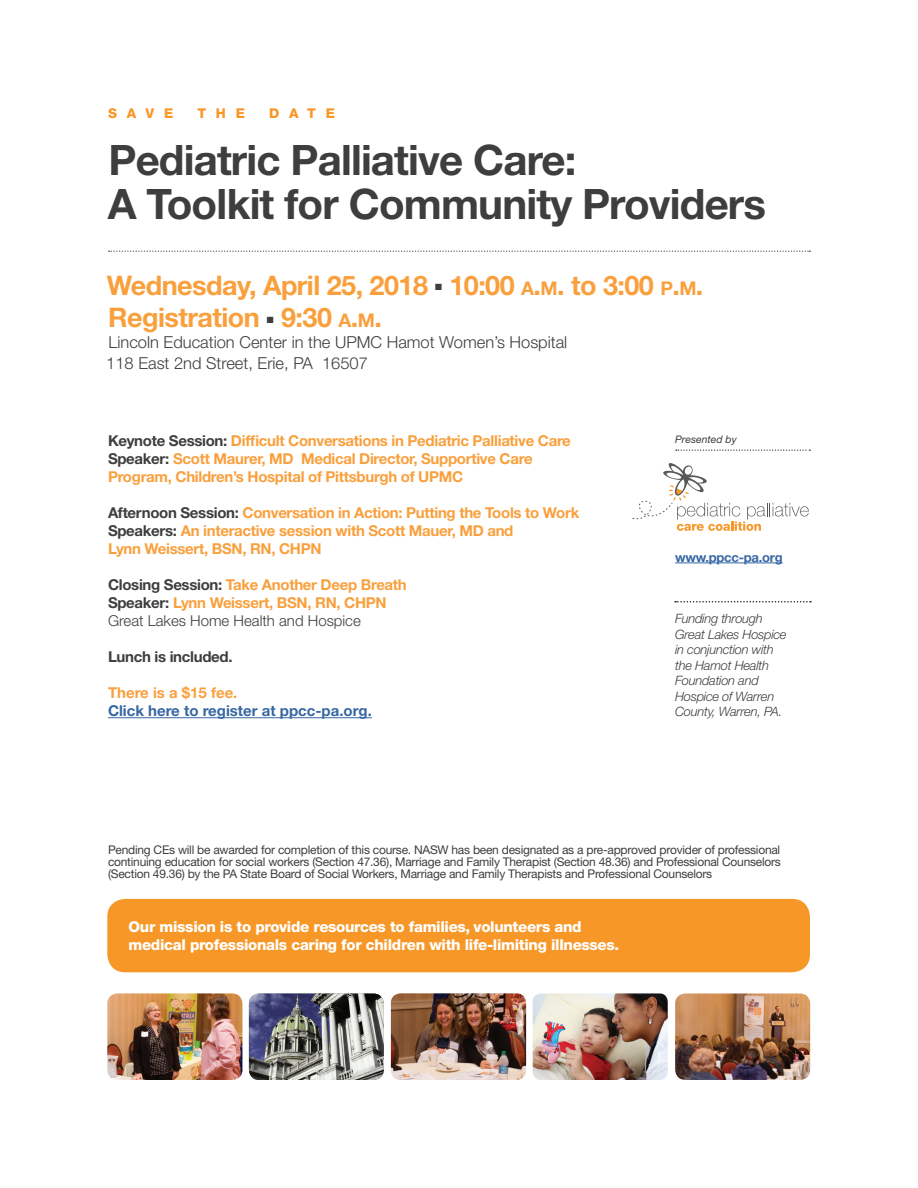
<style>
.page{position:relative;width:918px;height:1188px;background:#fff}
.page>*{position:absolute;margin:0;border:0;box-sizing:border-box;transform-origin:0 0}
.t1{font:700 42px/43.5px "Helvetica Neue";letter-spacing:-.02em;color:#3e3e3f}
.t2{font:700 27px/32.4px "Helvetica Neue";letter-spacing:-.02em;color:#f9a03d}
.t3{font:300 16.5px/21px "Helvetica Neue";color:#3e3e3f}
.t4{font:700 15px/18px "Helvetica Neue";letter-spacing:-.02em;color:#f9a03d}
.t5{font:800 15px/18px "Helvetica Neue";letter-spacing:-.02em;color:#fff}
.t6{font:700 15px "Helvetica Neue";color:#3667a4}
.t7{font:700 15px "Helvetica Neue";letter-spacing:-.02em;color:#3e3e3f}
.t8{font:700 15px "Helvetica Neue";color:#f9a03d}
.t9{font:800 13.5px "Helvetica Neue";letter-spacing:.73em;color:#f79727}
.t10{font:700 13.05px "Helvetica Neue";letter-spacing:-.02em;color:#3667a4}
.t11{font:italic 300 12.9px/15.5px "Helvetica Neue";letter-spacing:-.02em;color:#3e3e3f}
.t12{font:12px/12px "Helvetica Neue";letter-spacing:-.02em;color:#3e3e3f;text-align:justify}
.t13{font:italic 10.5px "Helvetica Neue";color:#3e3e3f}
.s1{font-size:18.9px}
.s2{font-style:inherit}
.s3{color:#3e3e3f}
.s4{font-weight:300;color:#3e3e3f}
</style>
<div class="page">
<div style="left:107px;top:899px;width:703px;height:73px;background:#f79727;border-radius:18px"></div>
<svg style="left:109px;top:251px;width:701px;height:1px"></svg>
<img style="left:107px;top:993px;width:135px;height:87px">
<img style="left:675px;top:993px;width:135px;height:87px">
<img style="left:249px;top:994px;width:135px;height:86px">
<img style="left:533px;top:993px;width:135px;height:87px">
<img style="left:391px;top:993px;width:135px;height:87px">
<svg style="left:632px;top:463px;width:177px;height:68px"></svg>
<svg style="left:676px;top:450px;width:134px;height:1px"></svg>
<hr style="left:675px;top:563px;width:108px;height:1px;background:#3667a4">
<hr style="left:108px;top:717px;width:264px;height:1px;background:#3667a4">
<svg style="left:675px;top:601px;width:136px;height:2px"></svg>
<p class="t9" style="left:108px;top:106px;width:67px">SAVE</p>
<p class="t9" style="left:197px;top:106px;width:49px">THE</p>
<p class="t9" style="left:269px;top:106px;width:68px">DATE</p>
<h1 class="t1" style="left:108px;top:138px;width:660px">Pediatric Palliative Care:<br>A Toolkit for Community Providers</h1>
<h2 class="t2" style="left:107px;top:268px;width:598px">Wednesday, April 25, 2018 <sup>■</sup> 10:00 <span class="s1">A</span><span class="s2">.</span><span class="s1">M</span><span class="s2">.</span> to 3:00 <span class="s1">P</span><span class="s2">.</span><span class="s1">M</span><span class="s2">.<br></span>Registration <sup>■</sup> 9:30 <span class="s1">A</span><span class="s2">.</span><span class="s1">M</span><span class="s2">.</span></h2>
<p class="t3" style="left:106px;top:331px;width:463px">Lincoln Education Center in the UPMC Hamot Women’s Hospital<br>118 East 2nd Street, Erie, PA 16507</p>
<p class="t4" style="left:108px;top:432px;width:464px"><span class="s3">Keynote Session:</span> Difficult Conversations in Pediatric Palliative Care<br><span class="s3">Speaker:</span> Scott Maurer, MD Medical Director, Supportive Care<br>Program, Children’s Hospital of Pittsburgh of UPMC</p>
<p class="t4" style="left:108px;top:504px;width:473px"><span class="s3">Afternoon Session:</span> Conversation in Action: Putting the Tools to Work<br><span class="s3">Speakers:</span> An interactive session with Scott Mauer, MD and<br>Lynn Weissert, BSN, RN, CHPN</p>
<p class="t4" style="left:108px;top:576px;width:300px"><span class="s3">Closing Session:</span> Take Another Deep Breath<br><span class="s3">Speaker:</span> Lynn Weissert, BSN, RN, CHPN<br><span class="s4">Great Lakes Home Health and Hospice</span></p>
<p class="t7" style="left:108px;top:648px;width:126px">Lunch is included.</p>
<p class="t8" style="left:108px;top:684px;width:131px">There is a $15 fee.</p>
<p class="t6" style="left:108px;top:702px;width:265px">Click here to register at ppcc-pa.org.</p>
<p class="t13" style="left:675px;top:433px;width:63px">Presented by</p>
<p class="t10" style="left:675px;top:549px;width:109px">www.ppcc-pa.org</p>
<p class="t11" style="left:675px;top:611px;width:113px">Funding through<br>Great Lakes Hospice in conjunction with the Hamot Health<br>Foundation and<br>Hospice of Warren<br>County, Warren, PA.</p>
<p class="t12" style="left:108px;top:843px;width:674px">Pending CEs will be awarded for completion of this course. NASW has been designated as a pre-approved provider of professional continuing education for social workers (Section 47.36), Marriage and Family Therapist (Section 48.36) and Professional Counselors (Section 49.36) by the PA State Board of Social Workers, Marriage and Family Therapists and Professional Counselors</p>
<p class="t5" style="left:129px;top:918px;width:492px">Our mission is to provide resources to families, volunteers and medical professionals caring for children with life-limiting illnesses.</p>
</div>
